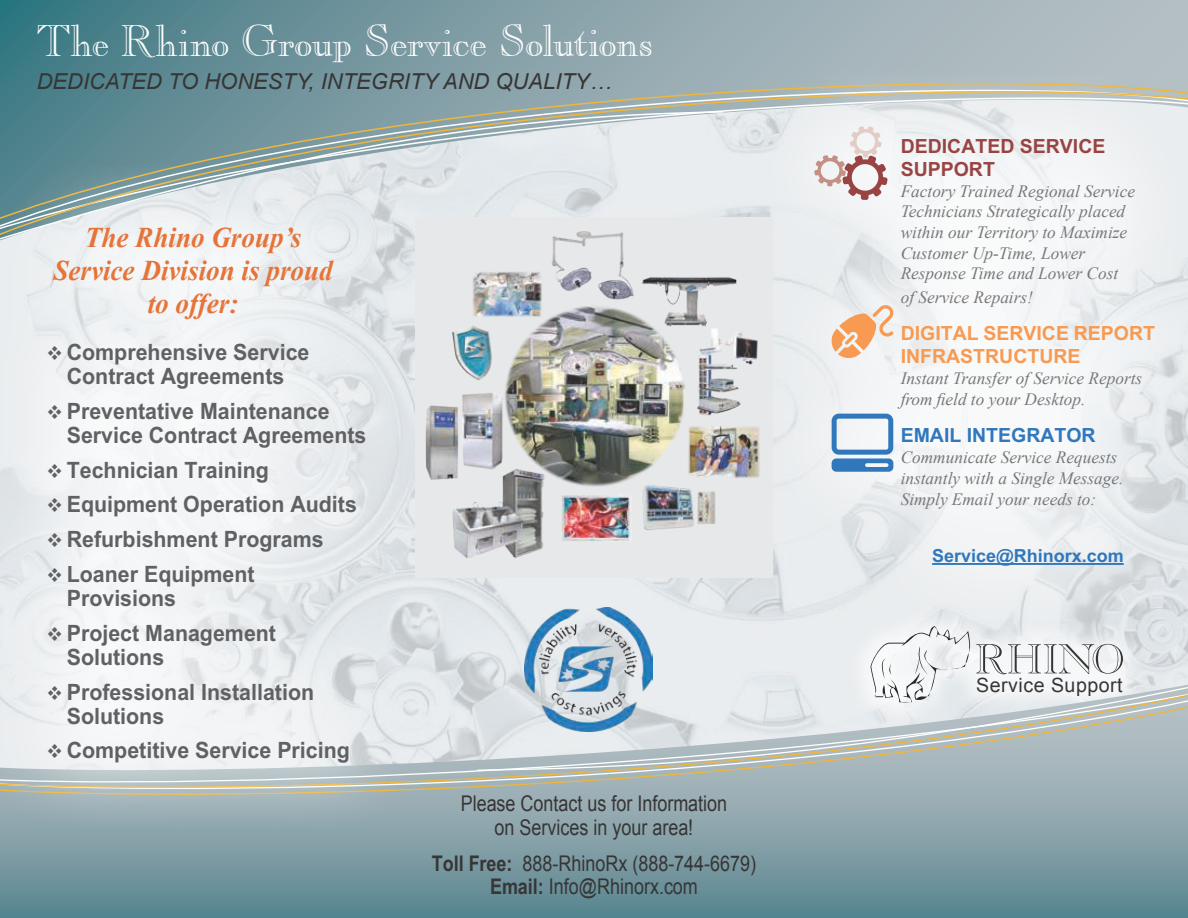
<style>
.page{position:relative;width:1188px;height:918px;background:#fff}
.page>*{position:absolute;margin:0;border:0;box-sizing:border-box;transform-origin:0 0}
.t1{font:43.95px "Caslon Openface BT";color:#fff}
.t2{font:italic 700 28.5px/33px "Times New Roman";color:#e67439;text-align:center;scale:.95 1}
.t3{font:700 22.5px/24px "Arial";color:#606163;scale:.95 1}
.t4{font:italic 22.05px "Arial";color:#373535}
.t5{font:21.6px/23.1px "Arial";color:#373535;text-align:center;scale:.83 1}
.t6{font:19.65px "Arial";letter-spacing:.025em;color:#373535}
.t7{font:700 19.5px "Arial";color:#f89a51}
.t8{font:700 19.5px/23.4px "Arial";color:#994443}
.t9{font:700 19.5px "Arial";color:#3077bb}
.t10{font:700 18px "Arial";color:#3077bb}
.t11{font:italic 17.25px/20.7px "Times New Roman";color:#777779}
.s1{font-weight:700}
</style>
<div class="page">
<svg style="left:0;top:836px;width:1188px;height:82px;background:#70939c"></svg>
<svg style="left:0;top:0;width:1188px;height:54px;background:#84a1a8"></svg>
<div style="left:0;top:54px;width:1188px;height:782px;background:#fff;opacity:.75"></div>
<hr style="left:932px;top:563px;width:192px;height:2px;background:#3077bb">
<svg style="left:832px;top:414px;width:61px;height:58px"></svg>
<svg style="left:830px;top:304px;width:64px;height:55px"></svg>
<svg style="left:814px;top:126px;width:74px;height:74px"></svg>
<img style="left:525px;top:608px;width:127px;height:124px">
<img style="left:415px;top:217px;width:357px;height:361px">
<h1 class="t1" style="left:37px;top:14px;width:618px">The Rhino Group Service Solutions</h1>
<p class="t4" style="left:37px;top:69px;width:576px">DEDICATED TO HONESTY, INTEGRITY AND QUALITY…</p>
<h2 class="t2" style="left:53px;top:221px;width:296px">The Rhino Group’s<br>Service Division is proud to offer:</h2>
<h3 class="t3" style="left:46px;top:340px;width:278px;text-align:center">❖ Comprehensive Service<br>Contract Agreements</h3>
<h3 class="t3" style="left:67px;top:399px;width:317px;text-indent:-20px">❖ Preventative Maintenance<br>Service Contract Agreements</h3>
<h3 class="t3" style="left:46px;top:458px;width:236px">❖ Technician Training</h3>
<h3 class="t3" style="left:46px;top:492px;width:328px">❖ Equipment Operation Audits</h3>
<h3 class="t3" style="left:46px;top:527px;width:293px">❖ Refurbishment Programs</h3>
<h3 class="t3" style="left:67px;top:562px;width:199px;text-indent:-20px">❖ Loaner Equipment<br>Provisions</h3>
<h3 class="t3" style="left:67px;top:621px;width:222px;text-indent:-20px">❖ Project Management<br>Solutions</h3>
<h3 class="t3" style="left:67px;top:680px;width:262px;text-indent:-20px">❖ Professional Installation<br>Solutions</h3>
<h3 class="t3" style="left:46px;top:738px;width:321px">❖ Competitive Service Pricing</h3>
<p class="t5" style="left:461px;top:792px;width:323px">Please Contact us for Information on Services in your area!</p>
<p class="t5" style="left:432px;top:851px;width:392px"><span class="s1">Toll Free:</span> 888-RhinoRx (888-744-6679)<br><span class="s1">Email:</span> Info@Rhinorx.com</p>
<p class="t8" style="left:901px;top:134px;width:206px">Dedicated Service<br>Support</p>
<p class="t11" style="left:901px;top:180px;width:236px">Factory Trained Regional Service<br>Technicians Strategically placed within our Territory to Maximize<br>Customer Up-Time, Lower<br>Response Time and Lower Cost</p>
<p class="t11" style="left:901px;top:287px;width:134px">of Service Repairs!</p>
<p class="t7" style="left:901px;top:322px;width:109px">DIGITAL SERVICE</p>
<p class="t7" style="left:1074px;top:322px;width:15px">REPORT</p>
<p class="t7" style="left:901px;top:345px;width:87px">INFRASTRUCTURE</p>
<p class="t11" style="left:901px;top:367px;width:243px;line-height:21.6px">Instant Transfer of Service Reports from field to your Desktop.</p>
<p class="t9" style="left:901px;top:425px;width:141px">EMAIL INTEGRATOR</p>
<p class="t11" style="left:901px;top:446px;width:224px;line-height:21.1px">Communicate Service Requests instantly with a Single Message.<br>Simply Email your needs to:</p>
<p class="t10" style="left:932px;top:546px;width:193px">Service@Rhinorx.com</p>
<p class="t6" style="left:976px;top:672px;width:148px">Service Support</p>
</div>
